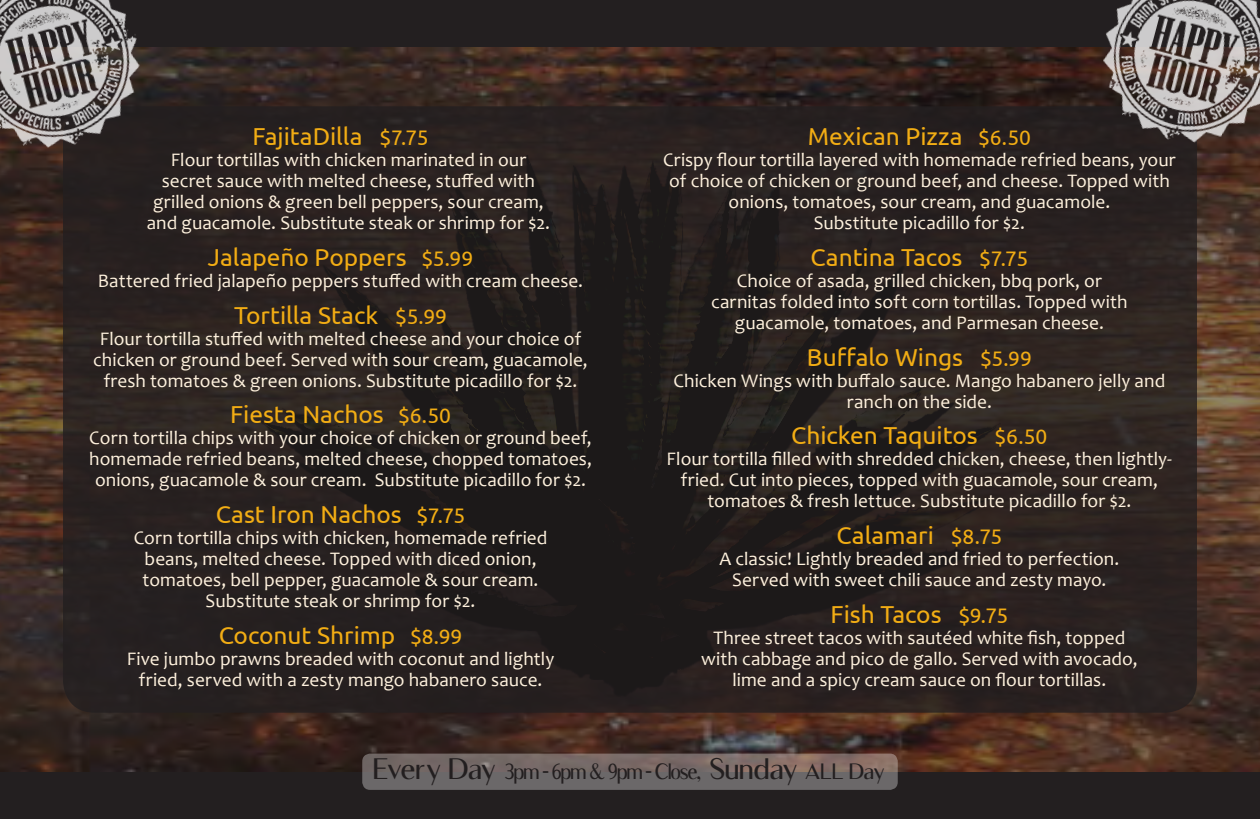
<style>
.page{position:relative;width:1260px;height:819px;background:#231f20}
.page>*{position:absolute;margin:0;border:0;box-sizing:border-box;transform-origin:0 0}
.t1{font:24.5px "Ubuntu";color:#f2ad14}
.t2{font:21.18px "Luxia";letter-spacing:-.05em;color:#231f20;scale:.9 1}
.t3{font:19.25px/21px "Candara";letter-spacing:.005em;color:#fef1dd;text-align:center}
.s1{font-size:21px}
.s2{font-size:28.35px}
</style>
<div class="page">
<img style="left:0;top:47px;width:1260px;height:725px">
<div style="left:63px;top:106px;width:1134px;height:607px;background:#231f20;border-radius:32px"></div>
<svg style="left:362px;top:754px;width:536px;height:36px;fill:#6b6869"></svg>
<img style="left:0;top:0;width:180px;height:175px">
<img style="left:1080px;top:0;width:180px;height:175px">
<p class="t1" style="left:253px;top:121px;width:177px">FajitaDilla <span class="s1">$7.75</span></p>
<p class="t3" style="left:147px;top:149px;width:405px">Flour tortillas with chicken marinated in our secret sauce with melted cheese, stuffed with grilled onions &amp; green bell peppers, sour cream, and guacamole. Substitute steak or shrimp for $2.</p>
<p class="t1" style="left:208px;top:242px;width:267px">Jalapeño Poppers <span class="s1">$5.99</span></p>
<p class="t3" style="left:98px;top:270px;width:487px">Battered fried jalapeño peppers stuffed with cream cheese.</p>
<p class="t1" style="left:234px;top:300px;width:215px">Tortilla Stack <span class="s1">$5.99</span></p>
<p class="t3" style="left:93px;top:328px;width:496px">Flour tortilla stuffed with melted cheese and your choice of chicken or ground beef. Served with sour cream, guacamole, fresh tomatoes &amp; green onions. Substitute picadillo for $2.</p>
<p class="t1" style="left:230px;top:400px;width:223px">Fiesta Nachos <span class="s1">$6.50</span></p>
<p class="t3" style="left:89px;top:427px;width:504px">Corn tortilla chips with your choice of chicken or ground beef, homemade refried beans, melted cheese, chopped tomatoes, onions, guacamole &amp; sour cream. Substitute picadillo for $2.</p>
<p class="t1" style="left:216px;top:499px;width:251px">Cast Iron Nachos <span class="s1">$7.75</span></p>
<p class="t3" style="left:134px;top:527px;width:415px">Corn tortilla chips with chicken, homemade refried beans, melted cheese. Topped with diced onion, tomatoes, bell pepper, guacamole &amp; sour cream.</p>
<p class="t3" style="left:206px;top:590px;width:271px">Substitute steak or shrimp for $2.</p>
<p class="t1" style="left:219px;top:620px;width:245px">Coconut Shrimp <span class="s1">$8.99</span></p>
<p class="t3" style="left:127px;top:648px;width:429px">Five jumbo prawns breaded with coconut and lightly fried, served with a zesty mango habanero sauce.</p>
<p class="t1" style="left:808px;top:121px;width:225px">Mexican Pizza <span class="s1">$6.50</span></p>
<p class="t3" style="left:663px;top:149px;width:514px">Crispy flour tortilla layered with homemade refried beans, your of choice of chicken or ground beef, and cheese. Topped with onions, tomatoes, sour cream, and guacamole.</p>
<p class="t3" style="left:814px;top:212px;width:213px">Substitute picadillo for $2.</p>
<p class="t1" style="left:811px;top:242px;width:219px">Cantina Tacos <span class="s1">$7.75</span></p>
<p class="t3" style="left:711px;top:270px;width:418px">Choice of asada, grilled chicken, bbq pork, or carnitas folded into soft corn tortillas. Topped with guacamole, tomatoes, and Parmesan cheese.</p>
<p class="t1" style="left:807px;top:342px;width:227px">Buffalo Wings <span class="s1">$5.99</span></p>
<p class="t3" style="left:674px;top:370px;width:493px">Chicken Wings with buffalo sauce. Mango habanero jelly and ranch on the side.</p>
<p class="t1" style="left:791px;top:421px;width:258px">Chicken Taquitos <span class="s1">$6.50</span></p>
<p class="t3" style="left:667px;top:448px;width:507px">Flour tortilla filled with shredded chicken, cheese, then lightly&shy;fried. Cut into pieces, topped with guacamole, sour cream, tomatoes &amp; fresh lettuce. Substitute picadillo for $2.</p>
<p class="t1" style="left:837px;top:520px;width:167px">Calamari <span class="s1">$8.75</span></p>
<p class="t3" style="left:719px;top:548px;width:401px">A classic! Lightly breaded and fried to perfection.<br>Served with sweet chili sauce and zesty mayo.</p>
<p class="t1" style="left:830px;top:599px;width:179px">Fish Tacos <span class="s1">$9.75</span></p>
<p class="t3" style="left:701px;top:627px;width:438px">Three street tacos with sautéed white fish, topped with cabbage and pico de gallo. Served with avocado, lime and a spicy cream sauce on flour tortillas.</p>
<p class="t2" style="left:373px;top:758px;width:570px"><span class="s2">Every Day</span> 3pm - 6pm &amp; 9pm - Close, <span class="s2">Sunday</span> ALL Day</p>
</div>
